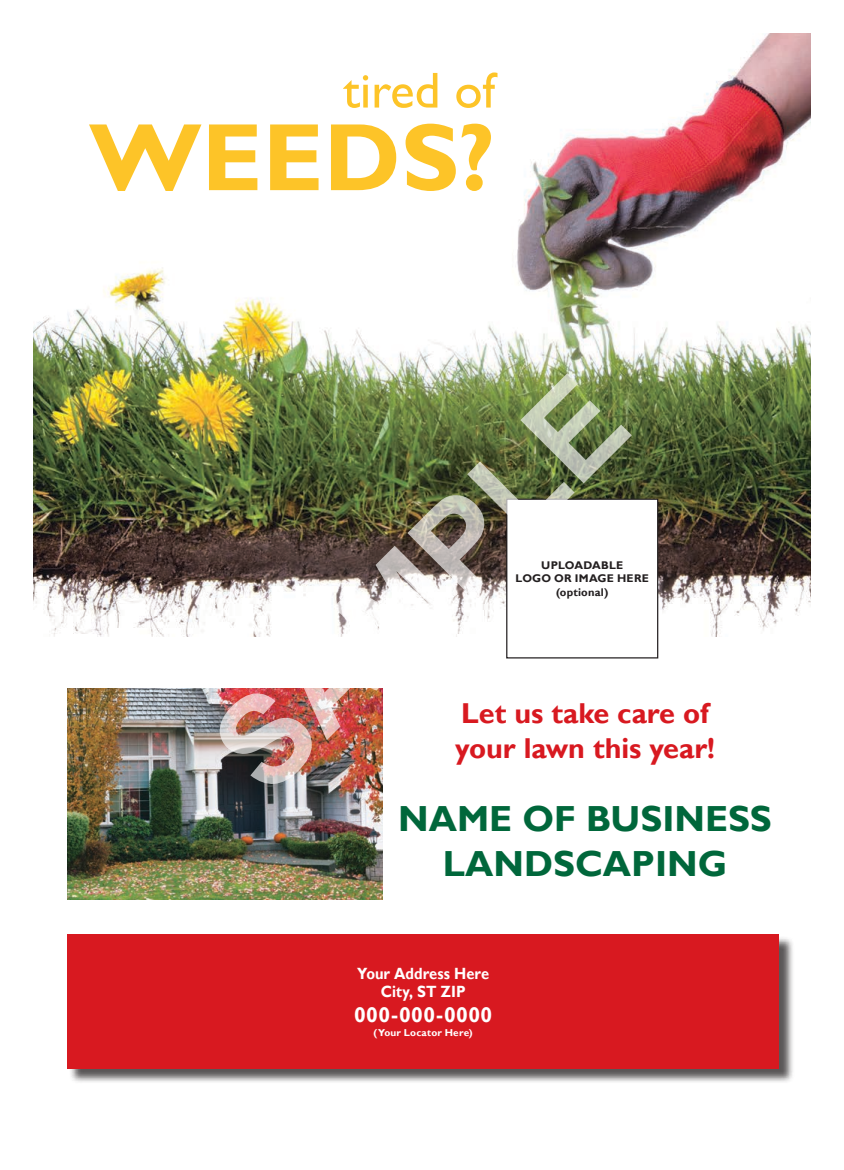
<style>
.page{position:relative;width:844px;height:1170px;background:#fff}
.page>*{position:absolute;margin:0;border:0;box-sizing:border-box;transform-origin:0 0}
.t1{font:700 125px "Arial";color:rgb(255 255 255/.65)}
.t2{font:700 96.25px "Gill Sans";color:#fdc428}
.t3{font:50.75px "Gill Sans";color:#fdc428}
.t4{font:700 36.25px/45px "Gill Sans";color:#00673b;text-align:center}
.t5{font:700 28.75px/35px "Gill Sans";color:#d81920}
.t6{font:700 21.25px "Gill Sans";letter-spacing:.02em;color:#fff}
.t7{font:700 16.25px/18.9px "Gill Sans";color:#fff;text-align:center;scale:.9 1}
.t8{font:700 11.12px/13.4px "Gill Sans";letter-spacing:.015em;color:#231f20;text-align:center}
.t9{font:700 10px "Gill Sans";letter-spacing:.015em;color:#fff}
</style>
<div class="page">
<img style="left:34px;top:34px;width:776px;height:602px">
<div style="left:69px;top:936px;width:725px;height:148px;background:#231f20;opacity:.75"></div>
<div style="left:67px;top:934px;width:711px;height:135px;background:#d81920"></div>
<div style="left:507px;top:499px;width:151px;height:159px;background:#fff"></div>
<div style="left:506px;top:499px;width:152px;height:160px;border:1px solid #231f20"></div>
<img style="left:67px;top:688px;width:315px;height:212px">
<h3 class="t3" style="left:343px;top:61px;width:154px">tired of</h3>
<h2 class="t2" style="left:89px;top:100px;width:407px">WEEDS?</h2>
<h1 class="t1" style="left:178px;top:710px;width:522px;rotate:-45deg">SAMPLE</h1>
<p class="t8" style="left:515px;top:559px;width:135px">UPLOADABLE<br>LOGO OR IMAGE HERE (optional)</p>
<h3 class="t5" style="left:455px;top:697px;width:261px">Let us take care of your lawn this year!</h3>
<h3 class="t4" style="left:398px;top:797px;width:375px">NAME OF BUSINESS<br>LANDSCAPING</h3>
<h3 class="t7" style="left:357px;top:964px;width:148px">Your Address Here<br>City, ST ZIP</h3>
<h3 class="t6" style="left:354px;top:1003px;width:140px">000-000-0000</h3>
<p class="t9" style="left:374px;top:1027px;width:101px">(Your Locator Here)</p>
</div>
